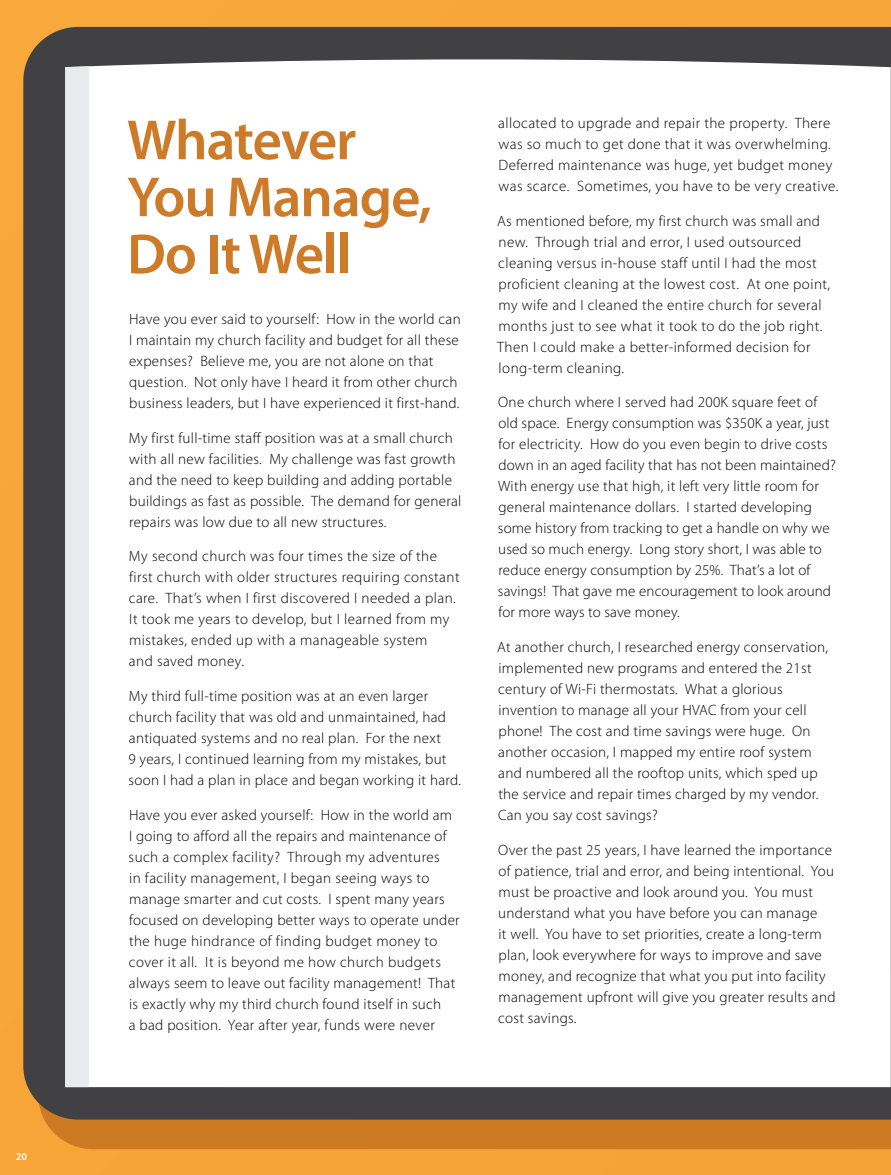
<style>
.page{position:relative;width:891px;height:1175px;background:#fff}
.page>*{position:absolute;margin:0;border:0;box-sizing:border-box;transform-origin:0 0}
.t1{font:600 57px/57px "Myriad Pro";letter-spacing:-.02em;color:#ce7b29}
.t2{font:300 15px/21px "Myriad Pro";letter-spacing:.02em;color:#000}
.t3{font:600 10.5px "Myriad Pro";color:#fff}
</style>
<div class="page">
<div style="left:0;top:0;width:891px;height:1174px;background:#f7a639"></div>
<div style="left:44px;top:1119px;width:847px;height:30px;background:#cd7b23"></div>
<div style="left:23px;top:27px;width:868px;height:1092px;background:#414042"></div>
<div style="left:65px;top:58px;width:825px;height:1029px;background:#fff"></div>
<div style="left:65px;top:66px;width:24px;height:1021px;background:#e9eaec"></div>
<svg style="left:890px;top:58px;width:1px;height:1029px"></svg>
<p class="t3" style="left:16px;top:1150px;width:13px">20</p>
<h1 class="t1" style="left:127px;top:112px;width:307px">Whatever<br>You Manage,<br>Do It Well</h1>
<p class="t2" style="left:129px;top:309px;width:333px">Have you ever said to yourself: How in the world can I maintain my church facility and budget for all these expenses? Believe me, you are not alone on that question. Not only have I heard it from other church business leaders, but I have experienced it first-hand.</p>
<p class="t2" style="left:129px;top:427px;width:334px">My first full-time staff position was at a small church with all new facilities. My challenge was fast growth and the need to keep building and adding portable buildings as fast as possible. The demand for general repairs was low due to all new structures.</p>
<p class="t2" style="left:129px;top:546px;width:332px">My second church was four times the size of the first church with older structures requiring constant care. That’s when I first discovered I needed a plan.<br>It took me years to develop, but I learned from my mistakes, ended up with a manageable system<br>and saved money.</p>
<p class="t2" style="left:128px;top:685px;width:334px">My third full-time position was at an even larger church facility that was old and unmaintained, had antiquated systems and no real plan. For the next<br>9 years, I continued learning from my mistakes, but soon I had a plan in place and began working it hard.</p>
<p class="t2" style="left:129px;top:804px;width:333px">Have you ever asked yourself: How in the world am<br>I going to afford all the repairs and maintenance of such a complex facility? Through my adventures<br>in facility management, I began seeing ways to manage smarter and cut costs. I spent many years focused on developing better ways to operate under the huge hindrance of finding budget money to cover it all. It is beyond me how church budgets always seem to leave out facility management! That is exactly why my third church found itself in such<br>a bad position. Year after year, funds were never</p>
<p class="t2" style="left:498px;top:113px;width:342px">allocated to upgrade and repair the property. There was so much to get done that it was overwhelming.<br>Deferred maintenance was huge, yet budget money was scarce. Sometimes, you have to be very creative.</p>
<p class="t2" style="left:497px;top:210px;width:334px">As mentioned before, my first church was small and new. Through trial and error, I used outsourced cleaning versus in-house staff until I had the most proficient cleaning at the lowest cost. At one point, my wife and I cleaned the entire church for several months just to see what it took to do the job right.<br>Then I could make a better-informed decision for long-term cleaning.</p>
<p class="t2" style="left:498px;top:392px;width:339px">One church where I served had 200K square feet of old space. Energy consumption was $350K a year, just for electricity. How do you even begin to drive costs down in an aged facility that has not been maintained?<br>With energy use that high, it left very little room for general maintenance dollars. I started developing some history from tracking to get a handle on why we used so much energy. Long story short, I was able to reduce energy consumption by 25%. That’s a lot of savings! That gave me encouragement to look around for more ways to save money.</p>
<p class="t2" style="left:497px;top:636px;width:332px">At another church, I researched energy conservation, implemented new programs and entered the 21st century of Wi-Fi thermostats. What a glorious invention to manage all your HVAC from your cell phone! The cost and time savings were huge. On another occasion, I mapped my entire roof system and numbered all the rooftop units, which sped up the service and repair times charged by my vendor.<br>Can you say cost savings?</p>
<p class="t2" style="left:498px;top:839px;width:339px">Over the past 25 years, I have learned the importance of patience, trial and error, and being intentional. You must be proactive and look around you. You must understand what you have before you can manage<br>it well. You have to set priorities, create a long-term plan, look everywhere for ways to improve and save money, and recognize that what you put into facility management upfront will give you greater results and cost savings.</p>
</div>
